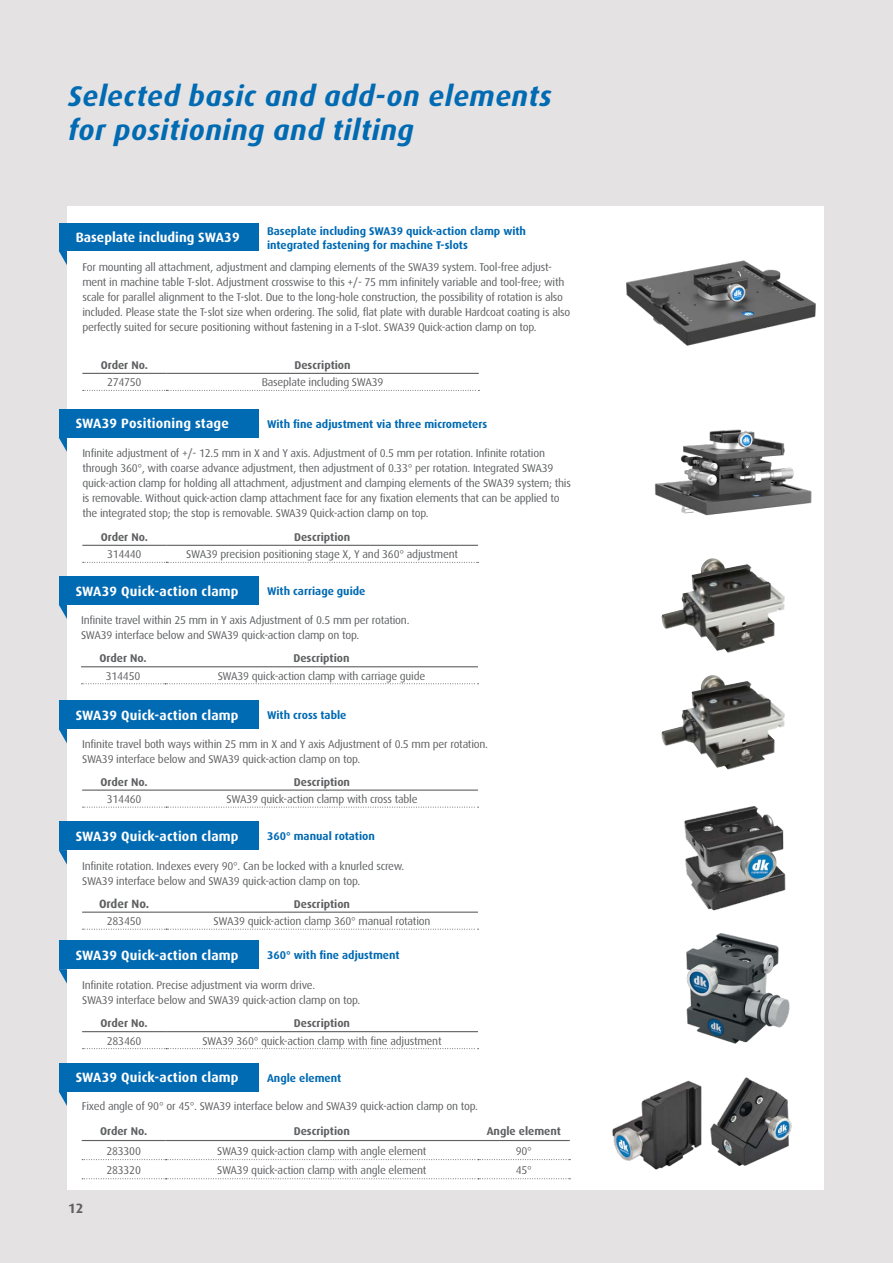
<style>
.page{position:relative;width:893px;height:1263px;background:#e4e2e2}
.page>*{position:absolute;margin:0;border:0;box-sizing:border-box;transform-origin:0 0}
.t1{font:italic 700 28.5px/34.5px "Dax Pro";letter-spacing:.02em;color:#006ab3}
.t2{font:700 13.5px "Dax Pro";letter-spacing:.015em;color:#fff}
.t3{font:700 13.5px "Dax Pro";color:#5f6062}
.t4{font:700 12px "Dax Pro";color:#5f6062}
.t5{font:11.25px/15px "Dax Pro";letter-spacing:-.02em;color:#5f6062}
.t6{font:700 11.25px/13.5px "Dax Pro";color:#006ab3}
.t7{font:700 11.25px "Dax Pro";color:#5f6062}
</style>
<div class="page">
<div style="left:67px;top:206px;width:757px;height:983px;background:#fff"></div>
<img style="left:661px;top:558px;width:124px;height:95px">
<img style="left:661px;top:675px;width:124px;height:95px">
<img style="left:626px;top:260px;width:190px;height:86px">
<img style="left:654px;top:429px;width:158px;height:87px">
<img style="left:684px;top:806px;width:102px;height:105px">
<img style="left:686px;top:933px;width:104px;height:111px">
<img style="left:612px;top:1080px;width:90px;height:90px">
<img style="left:710px;top:1077px;width:82px;height:89px">
<hr style="left:82px;top:789px;width:84px;height:2px;background:#5f6062">
<hr style="left:166px;top:789px;width:312px;height:2px;background:#5f6062">
<svg style="left:83px;top:807px;width:396px;height:1px"></svg>
<svg style="left:59px;top:729px;width:8px;height:14px"></svg>
<div style="left:59px;top:701px;width:200px;height:28px;background:#006ab3"></div>
<hr style="left:82px;top:911px;width:84px;height:2px;background:#5f6062">
<hr style="left:166px;top:911px;width:312px;height:2px;background:#5f6062">
<svg style="left:83px;top:929px;width:396px;height:1px"></svg>
<svg style="left:59px;top:850px;width:8px;height:14px"></svg>
<div style="left:59px;top:822px;width:200px;height:28px;background:#006ab3"></div>
<hr style="left:82px;top:1031px;width:84px;height:1px;background:#5f6062">
<hr style="left:166px;top:1031px;width:312px;height:1px;background:#5f6062">
<svg style="left:83px;top:1048px;width:396px;height:1px"></svg>
<svg style="left:59px;top:969px;width:8px;height:15px"></svg>
<div style="left:59px;top:941px;width:200px;height:28px;background:#006ab3"></div>
<hr style="left:81px;top:666px;width:84px;height:1px;background:#5f6062">
<hr style="left:165px;top:666px;width:313px;height:1px;background:#5f6062">
<svg style="left:81px;top:683px;width:398px;height:1px"></svg>
<svg style="left:59px;top:604px;width:8px;height:15px"></svg>
<div style="left:59px;top:576px;width:200px;height:28px;background:#006ab3"></div>
<hr style="left:82px;top:373px;width:84px;height:1px;background:#5f6062">
<hr style="left:166px;top:373px;width:313px;height:1px;background:#5f6062">
<svg style="left:83px;top:390px;width:396px;height:1px"></svg>
<svg style="left:59px;top:251px;width:8px;height:14px"></svg>
<div style="left:59px;top:223px;width:200px;height:28px;background:#006ab3"></div>
<svg style="left:59px;top:1091px;width:8px;height:15px"></svg>
<div style="left:59px;top:1063px;width:200px;height:28px;background:#006ab3"></div>
<hr style="left:82px;top:1140px;width:84px;height:1px;background:#5f6062">
<hr style="left:166px;top:1140px;width:312px;height:1px;background:#5f6062">
<hr style="left:478px;top:1140px;width:92px;height:1px;background:#5f6062">
<svg style="left:82px;top:1159px;width:488px;height:1px"></svg>
<svg style="left:82px;top:1178px;width:488px;height:1px"></svg>
<hr style="left:82px;top:545px;width:84px;height:1px;background:#5f6062">
<hr style="left:166px;top:545px;width:312px;height:1px;background:#5f6062">
<svg style="left:83px;top:562px;width:396px;height:1px"></svg>
<svg style="left:59px;top:437px;width:8px;height:15px"></svg>
<div style="left:59px;top:409px;width:200px;height:28px;background:#006ab3"></div>
<h1 class="t1" style="left:68px;top:78px;width:485px">Selected basic and add-on elements for positioning and tilting</h1>
<p class="t2" style="left:76px;top:229px;width:165px">Baseplate including SWA39</p>
<p class="t6" style="left:267px;top:224px;width:261px">Baseplate including SWA39 quick-action clamp with integrated fastening for machine T-slots</p>
<p class="t5" style="left:82px;top:259px;width:490px">For mounting all attachment, adjustment and clamping elements of the SWA39 system. Tool-free adjust&shy;ment in machine table T-slot. Adjustment crosswise to this +/- 75 mm infinitely variable and tool-free; with scale for parallel alignment to the T-slot. Due to the long-hole construction, the possibility of rotation is also included. Please state the T-slot size when ordering. The solid, flat plate with durable Hardcoat coating is also perfectly suited for secure positioning without fastening in a T-slot. SWA39 Quick-action clamp on top.</p>
<p class="t7" style="left:101px;top:358px;width:49px">Order No.</p>
<p class="t7" style="left:294px;top:358px;width:58px">Description</p>
<p class="t5" style="left:107px;top:375px;width:36px">274750</p>
<p class="t5" style="left:262px;top:375px;width:123px">Baseplate including SWA39</p>
<p class="t2" style="left:76px;top:415px;width:155px">SWA39 Positioning stage</p>
<p class="t5" style="left:82px;top:446px;width:490px">Infinite adjustment of +/- 12.5 mm in X and Y axis. Adjustment of 0.5 mm per rotation. Infinite rotation through 360°, with coarse advance adjustment, then adjustment of 0.33° per rotation. Integrated SWA39 quick-action clamp for holding all attachment, adjustment and clamping elements of the SWA39 system; this is removable. Without quick-action clamp attachment face for any fixation elements that can be applied to the integrated stop; the stop is removable. SWA39 Quick-action clamp on top.</p>
<p class="t6" style="left:267px;top:417px;width:222px">With fine adjustment via three micrometers</p>
<p class="t7" style="left:101px;top:530px;width:49px">Order No.</p>
<p class="t7" style="left:294px;top:530px;width:58px">Description</p>
<p class="t5" style="left:107px;top:546px;width:36px">314440</p>
<p class="t5" style="left:186px;top:546px;width:273px">SWA39 precision positioning stage X, Y and 360° adjustment</p>
<p class="t2" style="left:76px;top:582px;width:164px">SWA39 Quick-action clamp</p>
<p class="t6" style="left:267px;top:584px;width:100px">With carriage guide</p>
<p class="t5" style="left:81px;top:612px;width:330px">Infinite travel within 25 mm in Y axis Adjustment of 0.5 mm per rotation.<br>SWA39 interface below and SWA39 quick-action clamp on top.</p>
<p class="t7" style="left:100px;top:651px;width:49px">Order No.</p>
<p class="t7" style="left:293px;top:651px;width:58px">Description</p>
<p class="t5" style="left:106px;top:668px;width:36px">314450</p>
<p class="t5" style="left:218px;top:668px;width:209px">SWA39 quick-action clamp with carriage guide</p>
<p class="t2" style="left:76px;top:706px;width:164px">SWA39 Quick-action clamp</p>
<p class="t6" style="left:267px;top:708px;width:81px">With cross table</p>
<p class="t5" style="left:82px;top:736px;width:407px">Infinite travel both ways within 25 mm in X and Y axis Adjustment of 0.5 mm per rotation.<br>SWA39 interface below and SWA39 quick-action clamp on top.</p>
<p class="t7" style="left:101px;top:774px;width:49px">Order No.</p>
<p class="t7" style="left:294px;top:774px;width:58px">Description</p>
<p class="t5" style="left:107px;top:791px;width:36px">314460</p>
<p class="t5" style="left:226px;top:791px;width:193px">SWA39 quick-action clamp with cross table</p>
<p class="t2" style="left:76px;top:828px;width:164px">SWA39 Quick-action clamp</p>
<p class="t6" style="left:267px;top:829px;width:109px">360° manual rotation</p>
<p class="t5" style="left:82px;top:858px;width:324px">Infinite rotation. Indexes every 90°. Can be locked with a knurled screw.<br>SWA39 interface below and SWA39 quick-action clamp on top.</p>
<p class="t4" style="left:99px;top:896px;width:52px">Order No.</p>
<p class="t7" style="left:294px;top:896px;width:58px">Description</p>
<p class="t5" style="left:107px;top:913px;width:36px">283450</p>
<p class="t5" style="left:214px;top:913px;width:218px">SWA39 quick-action clamp 360° manual rotation</p>
<p class="t2" style="left:76px;top:947px;width:164px">SWA39 Quick-action clamp</p>
<p class="t6" style="left:267px;top:948px;width:134px">360° with fine adjustment</p>
<p class="t5" style="left:82px;top:977px;width:280px">Infinite rotation. Precise adjustment via worm drive.<br>SWA39 interface below and SWA39 quick-action clamp on top.</p>
<p class="t7" style="left:101px;top:1016px;width:49px">Order No.</p>
<p class="t7" style="left:294px;top:1016px;width:58px">Description</p>
<p class="t5" style="left:107px;top:1033px;width:36px">283460</p>
<p class="t5" style="left:202px;top:1033px;width:241px">SWA39 360° quick-action clamp with fine adjustment</p>
<p class="t2" style="left:76px;top:1069px;width:164px">SWA39 Quick-action clamp</p>
<p class="t6" style="left:267px;top:1070px;width:76px">Angle element</p>
<p class="t5" style="left:82px;top:1099px;width:398px">Fixed angle of 90° or 45°. SWA39 interface below and SWA39 quick-action clamp on top.</p>
<p class="t3" style="left:68px;top:1199px;width:17px">12</p>
<p class="t7" style="left:100px;top:1124px;width:49px">Order No.</p>
<p class="t7" style="left:294px;top:1124px;width:58px">Description</p>
<p class="t7" style="left:487px;top:1124px;width:76px">Angle element</p>
<p class="t5" style="left:106px;top:1143px;width:36px">283300</p>
<p class="t5" style="left:217px;top:1143px;width:211px">SWA39 quick-action clamp with angle element</p>
<p class="t5" style="left:516px;top:1143px;width:18px">90°</p>
<p class="t5" style="left:106px;top:1162px;width:36px">283320</p>
<p class="t5" style="left:217px;top:1162px;width:211px">SWA39 quick-action clamp with angle element</p>
<p class="t5" style="left:516px;top:1162px;width:18px">45°</p>
</div>
